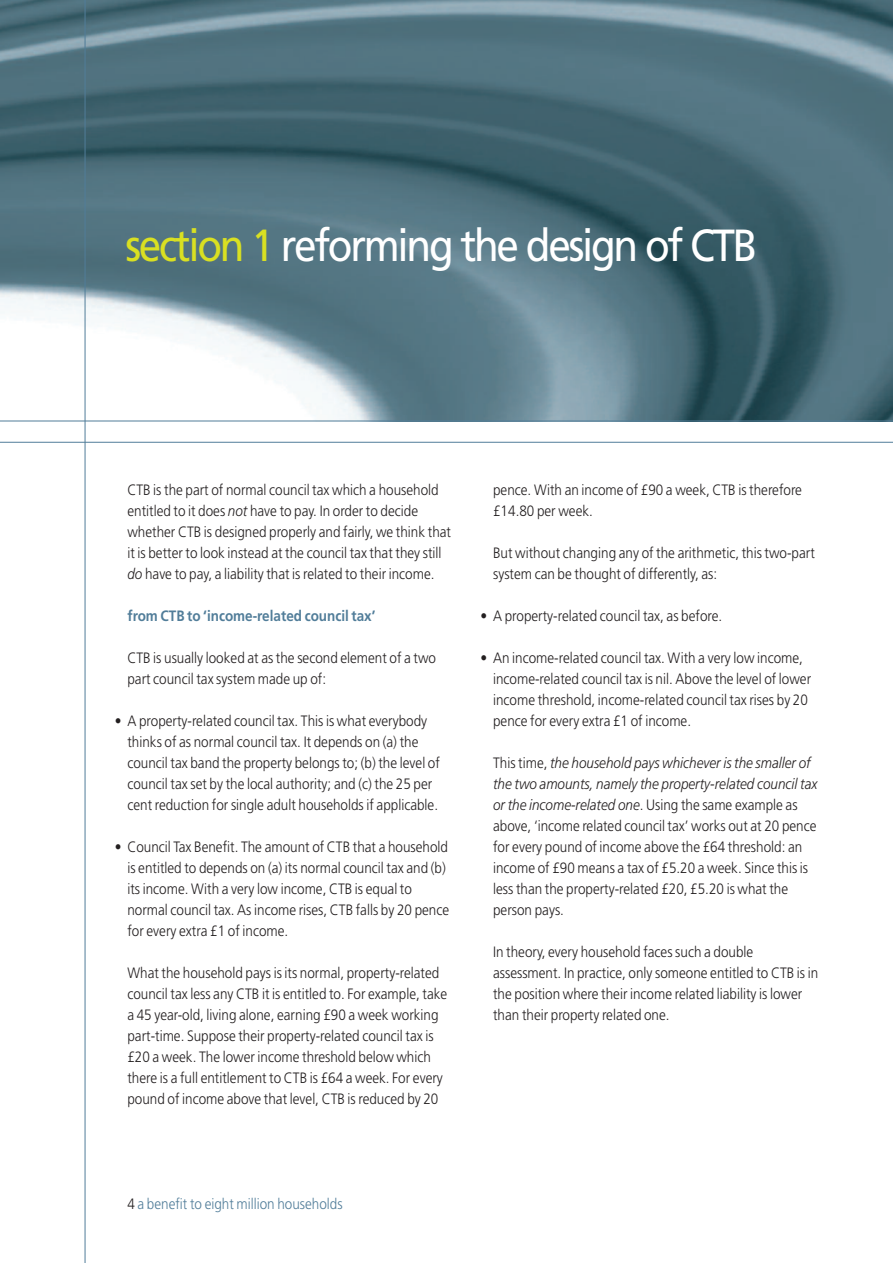
<style>
.page{position:relative;width:893px;height:1263px;background:#fff}
.page>*{position:absolute;margin:0;border:0;box-sizing:border-box;transform-origin:0 0}
.t1{font:45px "Frutiger";letter-spacing:-.055em;color:#fff;scale:.9 1}
.t2{font:300 15px/21px "Frutiger";color:#231f20;scale:.9 1}
.t3{font:700 15px "Frutiger";color:#517d99;scale:.9 1}
.t4{font:300 15px "Frutiger";color:#517d99;scale:.9 1}
.s1{color:#d9e022}
.s2{font-style:italic}
.s3{color:#231f20}
</style>
<div class="page">
<img style="left:0;top:0;width:893px;height:421px">
<hr style="left:85px;top:0;width:1px;height:1263px;background:#517d99">
<hr style="left:0;top:442px;width:893px;height:1px;background:#517d99">
<hr style="left:0;top:421px;width:893px;height:1px;background:#517d99">
<h1 class="t1" style="left:125px;top:227px;width:704px"><span class="s1">section 1</span> reforming the design of CTB</h1>
<p class="t2" style="left:127px;top:480px;width:361px">CTB is the part of normal council tax which a household entitled to it does <span class="s2">not</span> have to pay. In order to decide whether CTB is designed properly and fairly, we think that it is better to look instead at the council tax that they still <span class="s2">do</span> have to pay, a liability that is related to their income.</p>
<p class="t3" style="left:127px;top:609px;width:277px">from CTB to ‘income-related council tax’</p>
<p class="t2" style="left:127px;top:648px;width:344px">CTB is usually looked at as the second element of a two part council tax system made up of:</p>
<p class="t2" style="left:127px;top:711px;width:349px;text-indent:-13px">• A property-related council tax. This is what everybody thinks of as normal council tax. It depends on (a) the council tax band the property belongs to; (b) the level of council tax set by the local authority; and (c) the 25 per cent reduction for single adult households if applicable.</p>
<p class="t2" style="left:127px;top:837px;width:359px;text-indent:-13px">• Council Tax Benefit. The amount of CTB that a household is entitled to depends on (a) its normal council tax and (b) its income. With a very low income, CTB is equal to normal council tax. As income rises, CTB falls by 20 pence for every extra £1 of income.</p>
<p class="t2" style="left:127px;top:963px;width:357px">What the household pays is its normal, property-related council tax less any CTB it is entitled to. For example, take a 45 year-old, living alone, earning £90 a week working part-time. Suppose their property-related council tax is £20 a week. The lower income threshold below which there is a full entitlement to CTB is £64 a week. For every pound of income above that level, CTB is reduced by 20</p>
<p class="t2" style="left:493px;top:480px;width:345px">pence. With an income of £90 a week, CTB is therefore £14.80 per week.</p>
<p class="t2" style="left:493px;top:543px;width:359px">But without changing any of the arithmetic, this two-part system can be thought of differently, as:</p>
<p class="t2" style="left:480px;top:606px;width:270px">• A property-related council tax, as before.</p>
<p class="t2" style="left:493px;top:648px;width:355px;text-indent:-13px">• An income-related council tax. With a very low income, income-related council tax is nil. Above the level of lower income threshold, income-related council tax rises by 20 pence for every extra £1 of income.</p>
<p class="t2" style="left:493px;top:753px;width:362px">This time, <span class="s2">the household pays whichever is the smaller of the two amounts, namely the property-related council tax or the income-related one</span>. Using the same example as above, ‘income related council tax’ works out at 20 pence for every pound of income above the £64 threshold: an income of £90 means a tax of £5.20 a week. Since this is less than the property-related £20, £5.20 is what the person pays.</p>
<p class="t2" style="left:493px;top:942px;width:363px">In theory, every household faces such a double assessment. In practice, only someone entitled to CTB is in the position where their income related liability is lower than their property related one.</p>
<p class="t4" style="left:127px;top:1197px;width:241px"><span class="s3">4</span> a benefit to eight million households</p>
</div>
